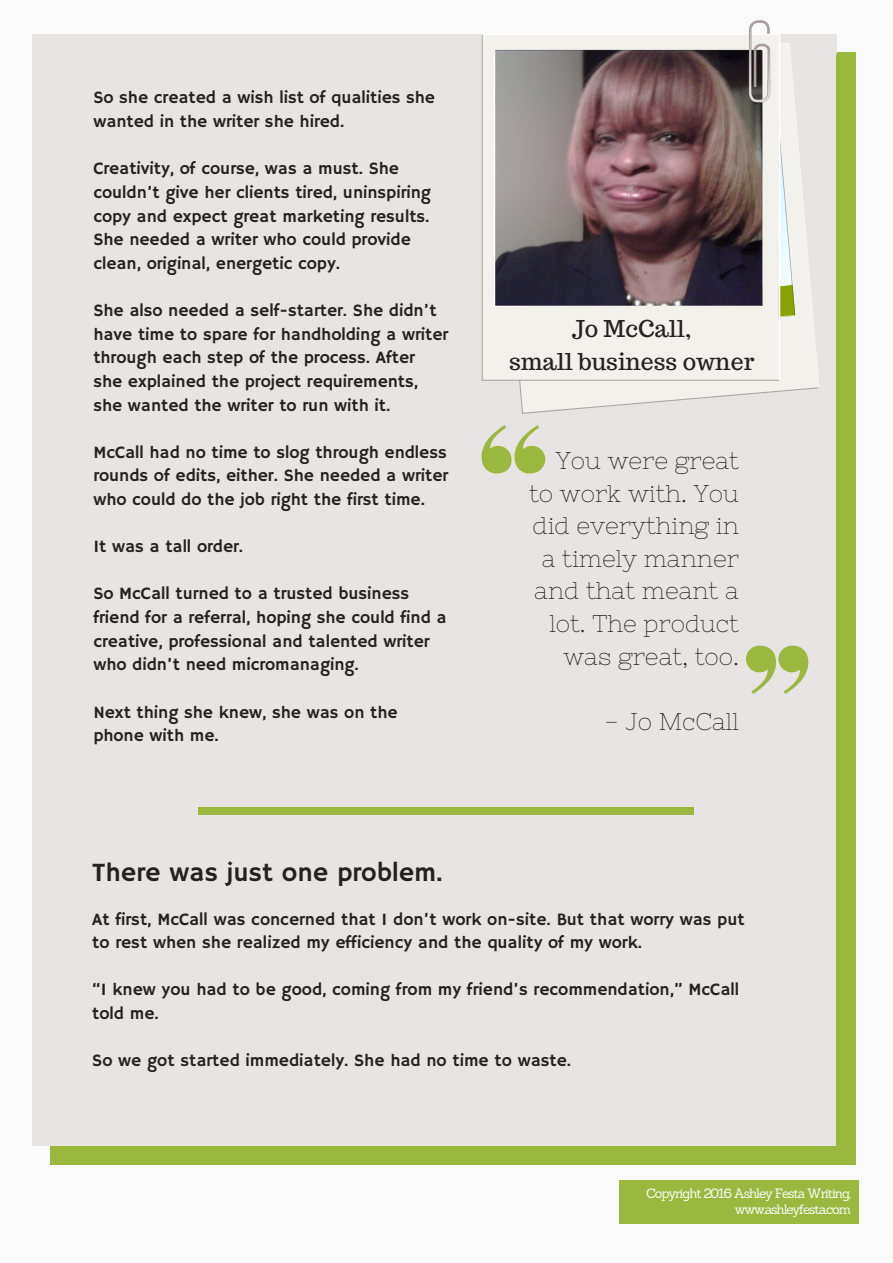
<style>
.page{position:relative;width:893px;height:1263px;background:#fff}
.page>*{position:absolute;margin:0;border:0;box-sizing:border-box;transform-origin:0 0}
.t1{font:26.4px "Hammersmith One";color:#222}
.t2{font:24.15px/32.5px "Nixie One";color:#222;text-align:right}
.t3{font:23.1px/32.5px "Trocchi";color:#222;text-align:center}
.t4{font:17.4px/23.5px "Hammersmith One";color:#222}
.t5{font:13.2px/15.8px "Sanchez";letter-spacing:-.085em;color:#fafafa;text-align:right}
</style>
<div class="page">
<div style="left:0;top:0;width:892px;height:1261px;background:#fafafa"></div>
<div style="left:51px;top:1145px;width:785px;height:19px;background:#99b83d"></div>
<div style="left:836px;top:1145px;width:19px;height:19px;background:#99b83d"></div>
<div style="left:32px;top:53px;width:19px;height:1092px;background:#e8e4e3"></div>
<div style="left:51px;top:53px;width:785px;height:1092px;background:#e8e4e3"></div>
<div style="left:836px;top:53px;width:19px;height:1092px;background:#99b83d"></div>
<div style="left:32px;top:35px;width:19px;height:19px;background:#e8e4e3"></div>
<div style="left:51px;top:35px;width:785px;height:19px;background:#e8e4e3"></div>
<div style="left:619px;top:1180px;width:239px;height:43px;background:#99b83d"></div>
<svg style="left:482px;top:20px;width:337px;height:394px"></svg>
<svg style="left:481px;top:425px;width:64px;height:48px"></svg>
<svg style="left:746px;top:645px;width:62px;height:49px"></svg>
<div style="left:198px;top:806px;width:495px;height:8px;background:#99b83d"></div>
<p class="t4" style="left:93px;top:87px;width:343px">So she created a wish list of qualities she wanted in the writer she hired.</p>
<p class="t4" style="left:93px;top:158px;width:339px">Creativity, of course, was a must. She couldn’t give her clients tired, uninspiring copy and expect great marketing results.<br>She needed a writer who could provide clean, original, energetic copy.</p>
<p class="t4" style="left:93px;top:299px;width:356px">She also needed a self-starter. She didn’t have time to spare for handholding a writer through each step of the process. After she explained the project requirements, she wanted the writer to run with it.</p>
<p class="t4" style="left:93px;top:441px;width:356px;text-align:justify">McCall had no time to slog through endless rounds of edits, either. She needed a writer who could do the job right the first time.</p>
<p class="t4" style="left:93px;top:535px;width:151px">It was a tall order.</p>
<p class="t4" style="left:93px;top:583px;width:355px">So McCall turned to a trusted business friend for a referral, hoping she could find a creative, professional and talented writer who didn’t need micromanaging.</p>
<p class="t4" style="left:93px;top:701px;width:306px">Next thing she knew, she was on the phone with me.</p>
<h1 class="t1" style="left:92px;top:856px;width:352px">There was just one problem.</h1>
<h3 class="t3" style="left:509px;top:312px;width:247px">Jo McCall,<br>small business owner</h3>
<h2 class="t2" style="left:529px;top:444px;width:211px">You were great to work with. You did everything in a timely manner and that meant a lot. The product was great, too.</h2>
<h2 class="t2" style="left:605px;top:705px;width:135px">- Jo McCall</h2>
<p class="t4" style="left:92px;top:907px;width:654px">At first, McCall was concerned that I don’t work on-site. But that worry was put to rest when she realized my efficiency and the quality of my work.</p>
<p class="t4" style="left:92px;top:978px;width:648px">“I knew you had to be good, coming from my friend’s recommendation,” McCall told me.</p>
<p class="t4" style="left:92px;top:1049px;width:480px">So we got started immediately. She had no time to waste.</p>
<p class="t5" style="left:646px;top:1184px;width:206px">Copyright 2016 Ashley Festa Writing, www.ashleyfesta.com</p>
</div>
